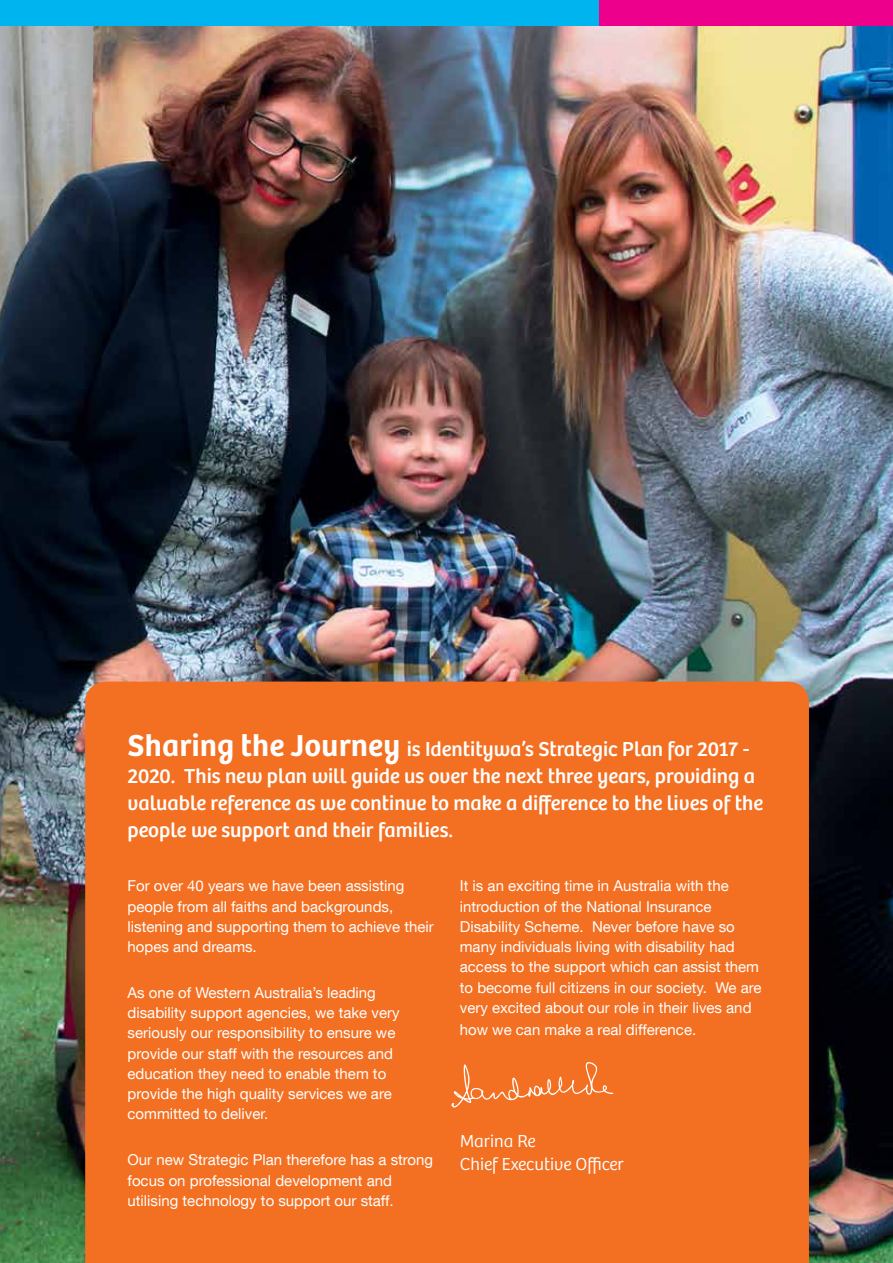
<style>
.page{position:relative;width:893px;height:1263px;background:#fff}
.page>*{position:absolute;margin:0;border:0;box-sizing:border-box;transform-origin:0 0}
.t1{font:21px/27px "Bree";color:#fff}
.t2{font:300 18px/22.5px "Bree";color:#fff}
.t3{font:15px/20.2px "Helvetica Neue LT Com";color:#fff}
.s1{font-weight:600;font-size:31.5px}
</style>
<div class="page">
<img style="left:0;top:26px;width:893px;height:1237px">
<div style="left:85px;top:681px;width:724px;height:582px;background:#f36f21"></div>
<div style="left:0;top:0;width:600px;height:26px;background:#00b5ef"></div>
<div style="left:600px;top:0;width:293px;height:26px;background:#ec008c"></div>
<svg style="left:451px;top:1062px;width:162px;height:46px;background:#f47c35"></svg>
<p class="t1" style="left:128px;top:736px;width:637px"><span class="s1">Sharing the Journey</span> is Identitywa’s Strategic Plan for 2017 - 2020. This new plan will guide us over the next three years, providing a valuable reference as we continue to make a difference to the lives of the people we support and their families.</p>
<p class="t3" style="left:128px;top:876px;width:308px">For over 40 years we have been assisting people from all faiths and backgrounds, listening and supporting them to achieve their hopes and dreams.</p>
<p class="t3" style="left:128px;top:982px;width:273px">As one of Western Australia’s leading disability support agencies, we take very seriously our responsibility to ensure we provide our staff with the resources and education they need to enable them to provide the high quality services we are committed to deliver.</p>
<p class="t3" style="left:128px;top:1149px;width:307px">Our new Strategic Plan therefore has a strong focus on professional development and utilising technology to support our staff.</p>
<p class="t3" style="left:460px;top:876px;width:303px">It is an exciting time in Australia with the introduction of the National Insurance Disability Scheme. Never before have so many individuals living with disability had access to the support which can assist them to become full citizens in our society. We are very excited about our role in their lives and</p>
<p class="t3" style="left:460px;top:1020px;width:238px">how we can make a real difference.</p>
<p class="t2" style="left:460px;top:1130px;width:166px">Marina Re<br>Chief Executive Officer</p>
</div>
